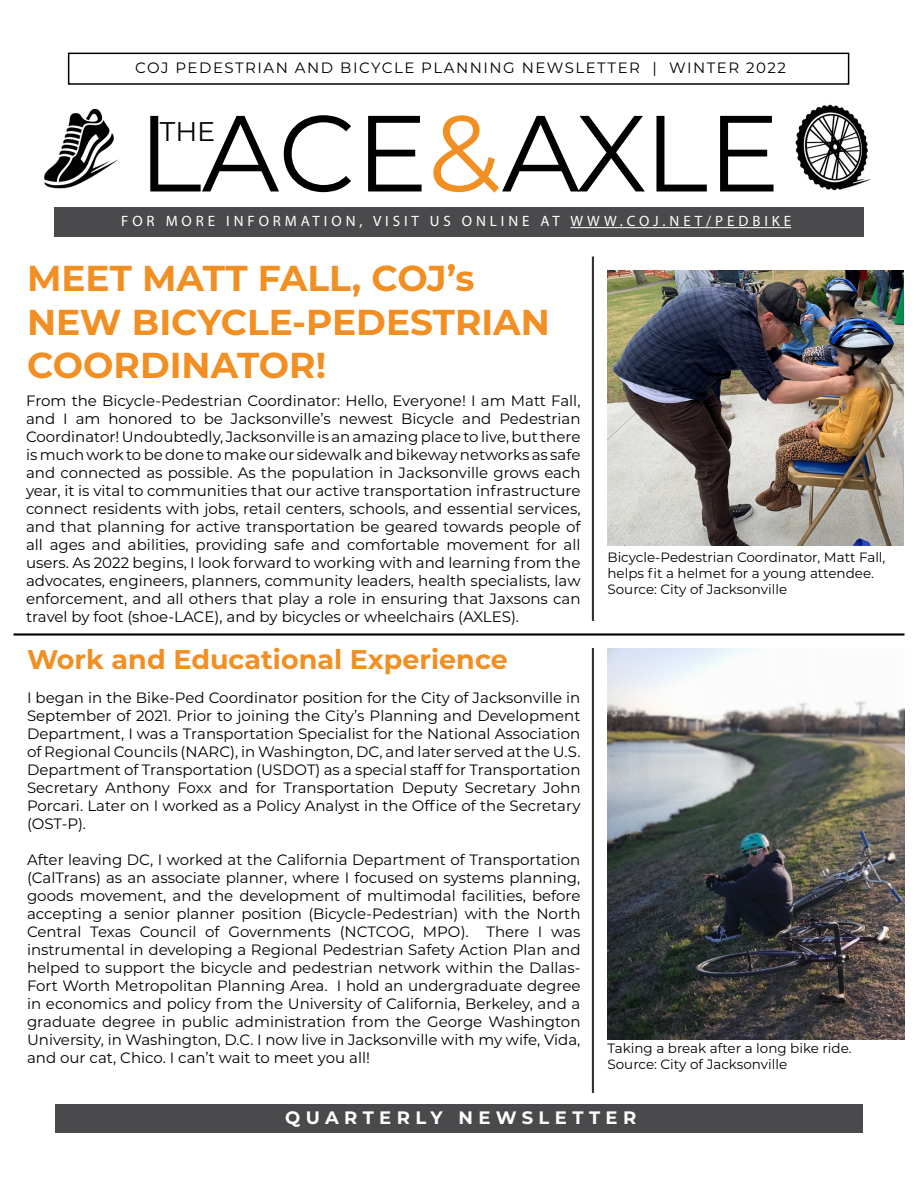
<style>
.page{position:relative;width:918px;height:1188px;background:#fff}
.page>*{position:absolute;margin:0;border:0;box-sizing:border-box;transform-origin:0 0}
.t1{font:108px "Montserrat";letter-spacing:-.005em;color:#000}
.t2{font:700 36px/43.2px "Montserrat";color:#f18f22}
.t3{font:700 27px "Montserrat";color:#f18f22}
.t4{font:27px "Montserrat";color:#000}
.t5{font:700 18px "Montserrat";letter-spacing:.3em;color:#fff}
.t6{font:15px/18px "Montserrat";color:#000;text-align:justify}
.t7{font:15px "Myriad Pro";letter-spacing:.26em;color:#fff}
.t8{font:15px "Montserrat";letter-spacing:.1em;color:#000}
.t9{font:13.5px/16.2px "Montserrat";color:#000}
.s1{color:#f18f22}
</style>
<div class="page">
<img style="left:608px;top:270px;width:295px;height:276px">
<img style="left:607px;top:648px;width:298px;height:392px">
<img style="left:44px;top:108px;width:74px;height:81px">
<div style="left:68px;top:53px;width:781px;height:32px;border:1px solid #000"></div>
<div style="left:54px;top:207px;width:810px;height:29px;background:#4a4a4d"></div>
<hr style="left:14px;top:633px;width:890px;height:3px;background:#000">
<div style="left:55px;top:1104px;width:808px;height:29px;background:#4a4a4d"></div>
<hr style="left:592px;top:648px;width:2px;height:445px;background:#000">
<hr style="left:570px;top:227px;width:221px;height:1px;background:#fff">
<img style="left:795px;top:104px;width:75px;height:86px">
<hr style="left:592px;top:256px;width:2px;height:365px;background:#000">
<p class="t8" style="left:135px;top:58px;width:653px">COJ PEDESTRIAN AND BICYCLE PLANNING NEWSLETTER | WINTER 2022</p>
<h1 class="t1" style="left:138px;top:79px;width:644px">LACE<span class="s1">&amp;</span>AXLE</h1>
<p class="t7" style="left:570px;top:212px;width:222px">WWW.COJ.NET/PEDBIKE</p>
<h3 class="t4" style="left:160px;top:112px;width:57px">THE</h3>
<p class="t7" style="left:121px;top:212px;width:440px">FOR MORE INFORMATION, VISIT US ONLINE AT</p>
<h2 class="t2" style="left:27px;top:255px;width:524px">MEET MATT FALL, COJ’s<br>NEW BICYCLE-PEDESTRIAN<br>COORDINATOR!</h2>
<p class="t6" style="left:26px;top:391px;width:556px">From the Bicycle-Pedestrian Coordinator: Hello, Everyone! I am Matt Fall, and I am honored to be Jacksonville’s newest Bicycle and Pedestrian Coordinator! Undoubtedly, Jacksonville is an amazing place to live, but there is much work to be done to make our sidewalk and bikeway networks as safe and connected as possible. As the population in Jacksonville grows each year, it is vital to communities that our active transportation infrastructure connect residents with jobs, retail centers, schools, and essential services, and that planning for active transportation be geared towards people of all ages and abilities, providing safe and comfortable movement for all users. As 2022 begins, I look forward to working with and learning from the advocates, engineers, planners, community leaders, health specialists, law enforcement, and all others that play a role in ensuring that Jaxsons can travel by foot (shoe-LACE), and by bicycles or wheelchairs (AXLES).</p>
<h3 class="t3" style="left:27px;top:640px;width:482px">Work and Educational Experience</h3>
<p class="t6" style="left:27px;top:688px;width:555px">I began in the Bike-Ped Coordinator position for the City of Jacksonville in September of 2021. Prior to joining the City’s Planning and Development Department, I was a Transportation Specialist for the National Association of Regional Councils (NARC), in Washington, DC, and later served at the U.S.<br>Department of Transportation (USDOT) as a special staff for Transportation Secretary Anthony Foxx and for Transportation Deputy Secretary John Porcari. Later on I worked as a Policy Analyst in the Office of the Secretary (OST-P).</p>
<p class="t6" style="left:27px;top:850px;width:555px">After leaving DC, I worked at the California Department of Transportation (CalTrans) as an associate planner, where I focused on systems planning, goods movement, and the development of multimodal facilities, before accepting a senior planner position (Bicycle-Pedestrian) with the North Central Texas Council of Governments (NCTCOG, MPO). There I was instrumental in developing a Regional Pedestrian Safety Action Plan and helped to support the bicycle and pedestrian network within the Dallas-Fort Worth Metropolitan Planning Area. I hold an undergraduate degree in economics and policy from the University of California, Berkeley, and a graduate degree in public administration from the George Washington University, in Washington, D.C. I now live in Jacksonville with my wife, Vida, and our cat, Chico. I can’t wait to meet you all!</p>
<p class="t9" style="left:608px;top:548px;width:279px">Bicycle-Pedestrian Coordinator, Matt Fall, helps fit a helmet for a young attendee.<br>Source: City of Jacksonville</p>
<p class="t9" style="left:608px;top:1039px;width:246px">Taking a break after a long bike ride.<br>Source: City of Jacksonville</p>
<p class="t5" style="left:285px;top:1105px;width:353px">QUARTERLY NEWSLETTER</p>
</div>
